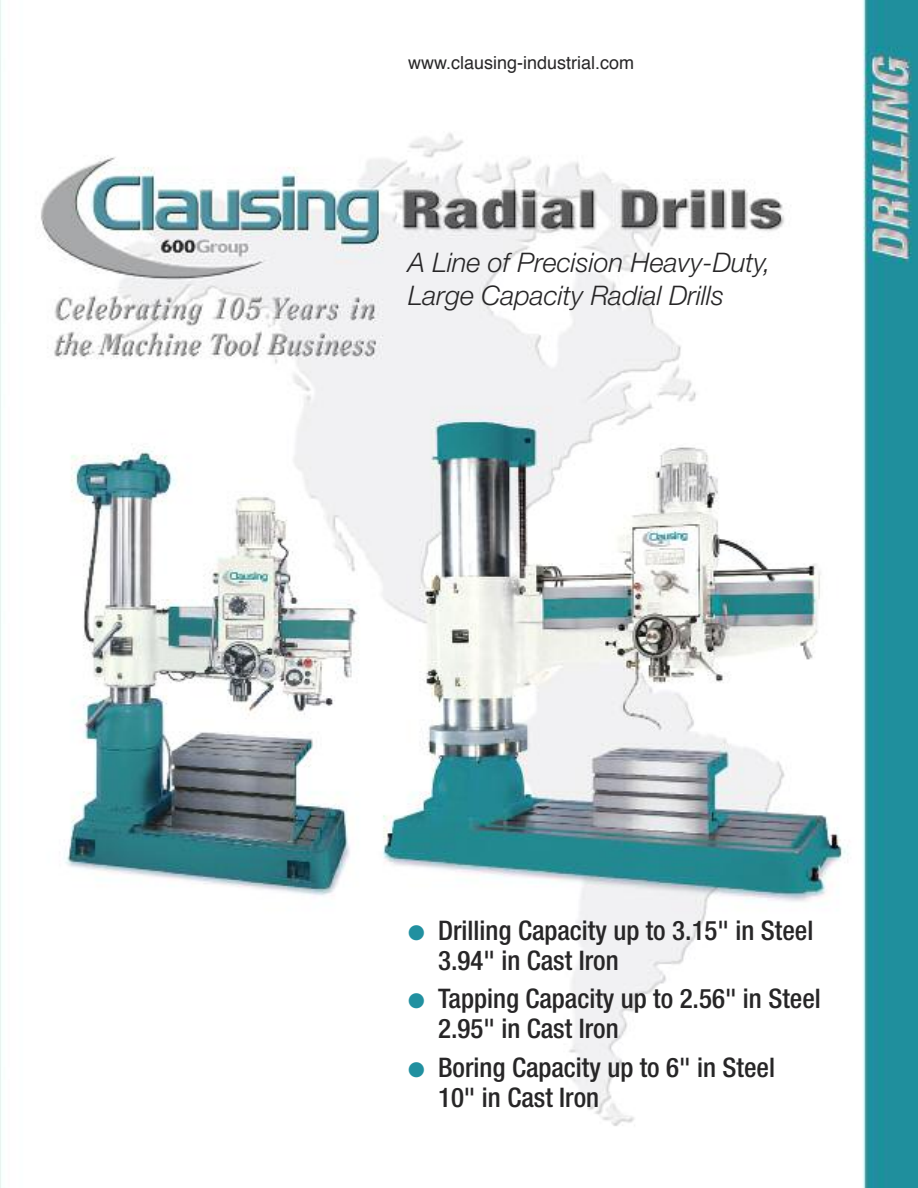
<style>
.page{position:relative;width:918px;height:1188px;background:#fff}
.page>*{position:absolute;margin:0;border:0;box-sizing:border-box;transform-origin:0 0}
.t1{font:500 condensed 27px/30px "Helvetica Neue";color:#272627}
.t2{font:italic 300 27px/32.4px "Helvetica Neue";color:#272627}
.t3{font:18px "Helvetica";color:#272627}
.s1{color:#2190a0}
</style>
<div class="page">
<img style="left:0;top:0;width:918px;height:1188px">
<p class="t3" style="left:408px;top:55px;width:228px">www.clausing-industrial.com</p>
<p class="t2" style="left:408px;top:249px;width:365px">A Line of Precision Heavy-Duty,<br>Large Capacity Radial Drills</p>
<p class="t1" style="left:438px;top:918px;width:377px;text-indent:-30px"><span class="s1">●</span> Drilling Capacity up to 3.15" in Steel<br>3.94" in Cast Iron</p>
<p class="t1" style="left:438px;top:986px;width:384px;text-indent:-30px"><span class="s1">●</span> Tapping Capacity up to 2.56" in Steel<br>2.95" in Cast Iron</p>
<p class="t1" style="left:438px;top:1055px;width:338px;text-indent:-30px"><span class="s1">●</span> Boring Capacity up to 6" in Steel<br>10" in Cast Iron</p>
</div>
